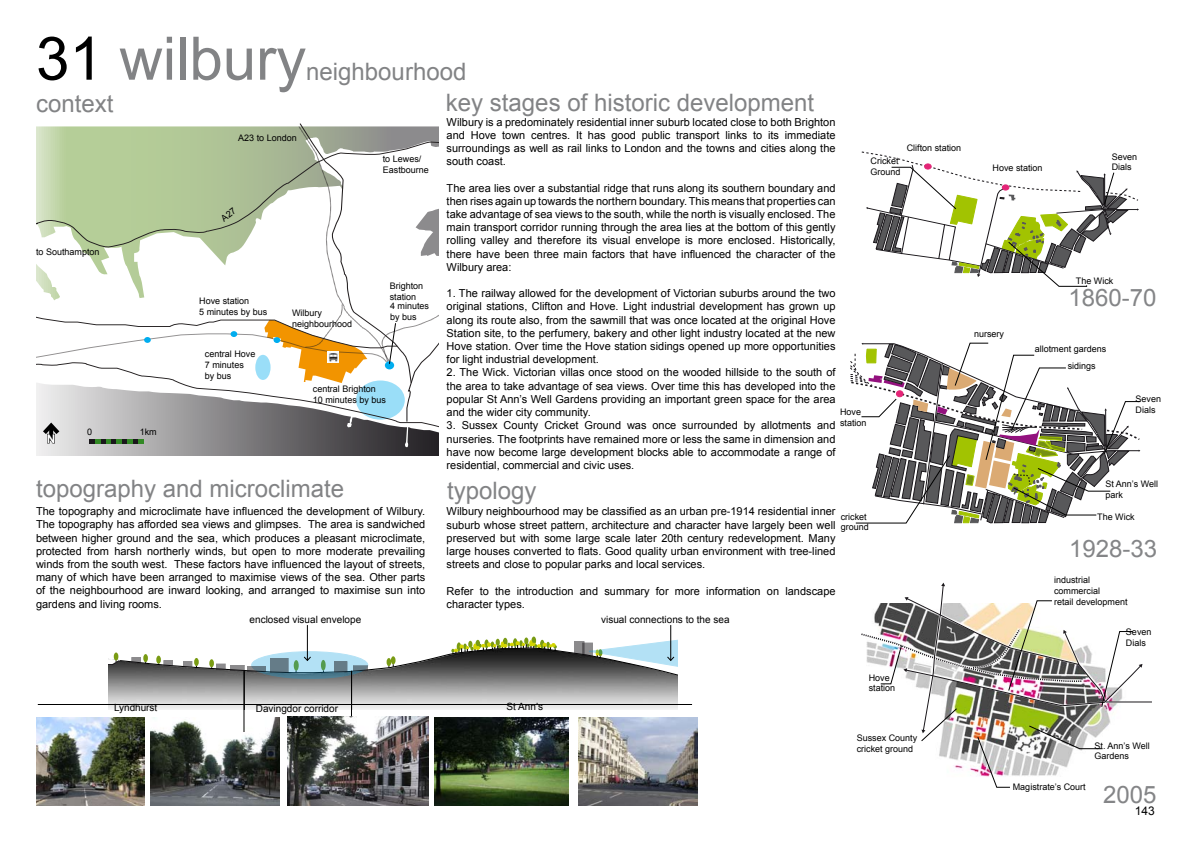
<style>
.page{position:relative;width:1191px;height:842px;background:#fff}
.page>*{position:absolute;margin:0;border:0;box-sizing:border-box;transform-origin:0 0}
.t1{font:60px "Arial";color:#828385}
.t2{font:24px "Arial";color:#828385}
.t3{font:24px "Arial";color:#848587}
.t4{font:12px "Arial";color:#000}
.t5{font:700 12px "Arial";color:#fff}
.t6{font:11px/13.2px "Arial";color:#000;text-align:justify}
.t7{font:10px "Arial";color:#000}
.t8{font:9px/10.8px "Arial";color:#000}
.s1{color:#000}
</style>
<div class="page">
<img style="left:434px;top:718px;width:135px;height:88px">
<img style="left:578px;top:718px;width:119px;height:88px">
<img style="left:36px;top:718px;width:108px;height:88px">
<img style="left:151px;top:718px;width:128px;height:88px">
<img style="left:109px;top:687px;width:569px;height:23px">
<hr style="left:38px;top:704px;width:654px;height:1px;background:#000">
<hr style="left:244px;top:671px;width:1px;height:61px;background:#000">
<hr style="left:351px;top:671px;width:1px;height:61px;background:#000">
<svg style="left:109px;top:625px;width:569px;height:62px"></svg>
<svg style="left:850px;top:343px;width:291px;height:180px"></svg>
<img style="left:288px;top:716px;width:140px;height:90px">
<svg style="left:861px;top:151px;width:278px;height:136px"></svg>
<hr style="left:1105px;top:702px;width:47px;height:1px;background:#1a171b">
<svg style="left:861px;top:583px;width:281px;height:205px"></svg>
<svg style="left:36px;top:123px;width:402px;height:333px"></svg>
<h1 class="t1" style="left:36px;top:19px;width:272px"><span class="s1">31</span> wilbury</h1>
<h2 class="t2" style="left:306px;top:56px;width:162px">neighbourhood</h2>
<h2 class="t2" style="left:36px;top:87px;width:79px">context</h2>
<h2 class="t2" style="left:446px;top:87px;width:370px">key stages of historic development</h2>
<p class="t6" style="left:446px;top:115px;width:390px">Wilbury is a predominately residential inner suburb located close to both Brighton and Hove town centres. It has good public transport links to its immediate surroundings as well as rail links to London and the towns and cities along the south coast.</p>
<p class="t6" style="left:446px;top:181px;width:390px">The area lies over a substantial ridge that runs along its southern boundary and then rises again up towards the northern boundary. This means that properties can take advantage of sea views to the south, while the north is visually enclosed. The main transport corridor running through the area lies at the bottom of this gently rolling valley and therefore its visual envelope is more enclosed. Historically, there have been three main factors that have influenced the character of the Wilbury area:</p>
<p class="t6" style="left:446px;top:287px;width:390px">1. The railway allowed for the development of Victorian suburbs around the two original stations, Clifton and Hove. Light industrial development has grown up along its route also, from the sawmill that was once located at the original Hove Station site, to the perfumery, bakery and other light industry located at the new Hove station. Over time the Hove station sidings opened up more opportunities for light industrial development.</p>
<p class="t6" style="left:446px;top:366px;width:390px">2. The Wick. Victorian villas once stood on the wooded hillside to the south of the area to take advantage of sea views. Over time this has developed into the popular St Ann’s Well Gardens providing an important green space for the area and the wider city community.</p>
<p class="t6" style="left:446px;top:419px;width:390px">3. Sussex County Cricket Ground was once surrounded by allotments and nurseries. The footprints have remained more or less the same in dimension and have now become large development blocks able to accommodate a range of residential, commercial and civic uses.</p>
<p class="t8" style="left:238px;top:133px;width:60px">A23 to London</p>
<p class="t8" style="left:906px;top:143px;width:56px">Clifton station</p>
<p class="t8" style="left:383px;top:154px;width:48px">to Lewes/<br>Eastbourne</p>
<p class="t8" style="left:870px;top:156px;width:32px">Cricket<br>Ground</p>
<p class="t8" style="left:36px;top:247px;width:65px">to Southampton</p>
<p class="t8" style="left:390px;top:280px;width:35px">Brighton station</p>
<p class="t8" style="left:199px;top:295px;width:70px">Hove station<br>5 minutes by bus</p>
<p class="t8" style="left:390px;top:301px;width:41px">4 minutes by bus</p>
<p class="t8" style="left:292px;top:308px;width:62px">Wilbury neighbourhood</p>
<p class="t8" style="left:205px;top:349px;width:52px">central Hove<br>7 minutes by bus</p>
<p class="t8" style="left:313px;top:384px;width:75px">central Brighton<br>10 minutes by bus</p>
<p class="t8" style="left:840px;top:406px;width:28px">Hove station</p>
<p class="t8" style="left:87px;top:426px;width:7px">0</p>
<p class="t8" style="left:140px;top:426px;width:19px">1km</p>
<p class="t5" style="left:47px;top:431px;width:10px">N</p>
<h2 class="t2" style="left:36px;top:473px;width:310px">topography and microclimate</h2>
<p class="t6" style="left:36px;top:505px;width:391px">The topography and microclimate have influenced the development of Wilbury.<br>The topography has afforded sea views and glimpses. The area is sandwiched between higher ground and the sea, which produces a pleasant microclimate, protected from harsh northerly winds, but open to more moderate prevailing winds from the south west. These factors have influenced the layout of streets, many of which have been arranged to maximise views of the sea. Other parts of the neighbourhood are inward looking, and arranged to maximise sun into gardens and living rooms.</p>
<h2 class="t2" style="left:447px;top:475px;width:91px">typology</h2>
<p class="t6" style="left:446px;top:505px;width:390px">Wilbury neighbourhood may be classified as an urban pre-1914 residential inner suburb whose street pattern, architecture and character have largely been well preserved but with some large scale later 20th century redevelopment. Many large houses converted to flats. Good quality urban environment with tree-lined streets and close to popular parks and local services.</p>
<p class="t6" style="left:446px;top:584px;width:390px">Refer to the introduction and summary for more information on landscape character types.</p>
<p class="t8" style="left:840px;top:511px;width:30px">cricket ground</p>
<p class="t7" style="left:249px;top:613px;width:113px">enclosed visual envelope</p>
<p class="t7" style="left:601px;top:613px;width:130px">visual connections to the sea</p>
<p class="t7" style="left:114px;top:701px;width:45px">Lyndhurst</p>
<p class="t7" style="left:256px;top:702px;width:84px">Davingdor corridor</p>
<p class="t7" style="left:506px;top:699px;width:38px">St Ann’s</p>
<p class="t8" style="left:868px;top:672px;width:28px">Hove station</p>
<p class="t8" style="left:856px;top:732px;width:62px">Sussex County cricket ground</p>
<p class="t8" style="left:992px;top:162px;width:52px">Hove station</p>
<p class="t8" style="left:1111px;top:151px;width:27px">Seven<br>Dials</p>
<p class="t8" style="left:974px;top:328px;width:32px">nursery</p>
<p class="t8" style="left:1075px;top:275px;width:39px">The Wick</p>
<h2 class="t3" style="left:1068px;top:282px;width:90px">1860-70</h2>
<p class="t8" style="left:1034px;top:344px;width:73px">allotment gardens</p>
<p class="t8" style="left:1067px;top:360px;width:30px">sidings</p>
<p class="t8" style="left:1135px;top:394px;width:27px">Seven<br>Dials</p>
<p class="t8" style="left:1105px;top:479px;width:54px">St Ann’s Well park</p>
<p class="t8" style="left:1097px;top:512px;width:39px">The Wick</p>
<h2 class="t3" style="left:1069px;top:533px;width:90px">1928-33</h2>
<p class="t8" style="left:1054px;top:574px;width:75px">industrial commercial<br>retail development</p>
<p class="t8" style="left:1126px;top:627px;width:27px">Seven<br>Dials</p>
<p class="t8" style="left:1094px;top:740px;width:57px">St. Ann’s Well<br>Gardens</p>
<p class="t8" style="left:1012px;top:781px;width:74px">Magistrate’s Court</p>
<h2 class="t3" style="left:1103px;top:779px;width:55px">2005</h2>
<p class="t4" style="left:1135px;top:803px;width:22px">143</p>
</div>
